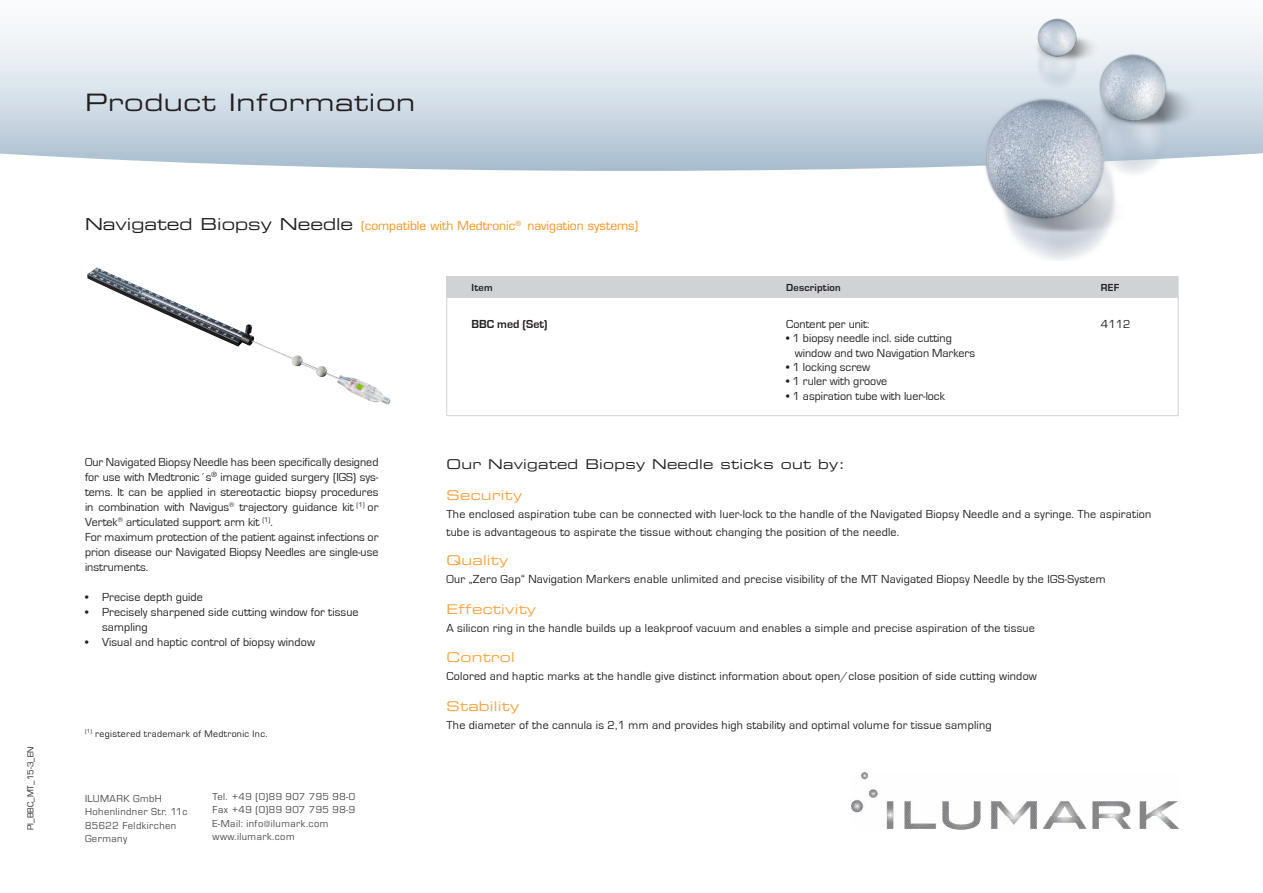
<style>
.page{position:relative;width:1263px;height:893px;background:#fff}
.page>*{position:absolute;margin:0;border:0;box-sizing:border-box;transform-origin:0 0}
.t1{font:24px "Eurostile Extended Two";letter-spacing:.025em;color:#231f20}
.t2{font:13.5px "Eurostile Extended Two";letter-spacing:.02em;color:#f9a23e}
.t3{font:13.5px "Eurostile Extended Two";letter-spacing:.02em;color:#231f20}
.t4{font:12px/15px "Eurostile";letter-spacing:.01em;color:#231f20}
.t5{font:12px "Eurostile";color:#f7931d}
.t6{font:700 12px "Eurostile";color:#231f20}
.t7{font:10.5px/13.5px "Eurostile T";letter-spacing:.04em;color:#4b4c4d}
.t8{font:700 10.5px "Eurostile";letter-spacing:.02em;color:#231f20}
.t9{font:9.75px "Eurostile";letter-spacing:.04em;color:#231f20}
.t10{font:9px "Eurostile";color:#231f20}
.s1{font-family:"Eurostile Extended Two";font-size:16.5px;color:#231f20}
</style>
<div class="page">
<svg style="left:0;top:25px;width:1263px;height:146px"></svg>
<img style="left:851px;top:772px;width:328px;height:58px">
<img style="left:948px;top:18px;width:276px;height:243px">
<div style="left:447px;top:277px;width:731px;height:21px;background:#d1d2d4"></div>
<div style="left:446px;top:276px;width:732px;height:140px;border:1px solid #d1d2d4"></div>
<img style="left:87px;top:267px;width:304px;height:138px">
<p class="t10" style="left:26px;top:830px;width:85px;rotate:-90deg">PI_BBC_MT_15-3_EN</p>
<h1 class="t1" style="left:85px;top:86px;width:332px">Product Information</h1>
<p class="t5" style="left:85px;top:219px;width:555px"><span class="s1">Navigated Biopsy Needle</span> (compatible with Medtronic<sup>®</sup> navigation systems)</p>
<p class="t4" style="left:85px;top:455px;width:295px">Our Navigated Biopsy Needle has been specifically designed for use with Medtronic´s<sup>®</sup> image guided surgery (IGS) sys&shy;tems. It can be applied in stereotactic biopsy procedures in combination with Navigus<sup>®</sup> trajectory guidance kit <sup>(1)</sup> or Vertek<sup>®</sup> articulated support arm kit <sup>(1)</sup>.<br>For maximum protection of the patient against infections or prion disease our Navigated Biopsy Needles are single-use instruments.</p>
<p class="t4" style="left:85px;top:590px;width:119px">• Precise depth guide</p>
<p class="t4" style="left:102px;top:605px;width:258px;text-indent:-17px">• Precisely sharpened side cutting window for tissue sampling</p>
<p class="t4" style="left:85px;top:635px;width:232px">• Visual and haptic control of biopsy window</p>
<p class="t9" style="left:85px;top:729px;width:184px"><sup>(1)</sup> registered trademark of Medtronic Inc.</p>
<p class="t7" style="left:85px;top:791px;width:104px">ILUMARK GmbH<br>Hohenlindner Str. 11c<br>85622 Feldkirchen<br>Germany</p>
<p class="t7" style="left:213px;top:789px;width:144px">Tel. +49 (0)89 907 795 98-0<br>Fax +49 (0)89 907 795 98-9<br>E-Mail: info@ilumark.com www.ilumark.com</p>
<p class="t8" style="left:472px;top:282px;width:23px">Item</p>
<p class="t8" style="left:786px;top:282px;width:56px">Description</p>
<p class="t8" style="left:1101px;top:282px;width:20px">REF</p>
<p class="t6" style="left:472px;top:318px;width:78px">BBC med (Set)</p>
<p class="t4" style="left:786px;top:317px;width:85px">Content per unit:</p>
<p class="t4" style="left:1101px;top:317px;width:31px">4112</p>
<p class="t4" style="left:795px;top:331px;width:182px;line-height:14.4px;text-indent:-9px">• 1 biopsy needle incl. side cutting window and two Navigation Markers</p>
<p class="t4" style="left:786px;top:360px;width:85px">• 1 locking screw</p>
<p class="t4" style="left:786px;top:374px;width:102px">• 1 ruler with groove</p>
<p class="t4" style="left:786px;top:389px;width:160px">• 1 aspiration tube with luer-lock</p>
<p class="t3" style="left:446px;top:455px;width:400px">Our Navigated Biopsy Needle sticks out by:</p>
<p class="t2" style="left:446px;top:485px;width:77px">Security</p>
<p class="t4" style="left:446px;top:505px;width:706px;line-height:18px">The enclosed aspiration tube can be connected with luer-lock to the handle of the Navigated Biopsy Needle and a syringe. The aspiration tube is advantageous to aspirate the tissue without changing the position of the needle.</p>
<p class="t2" style="left:446px;top:551px;width:63px">Quality</p>
<p class="t4" style="left:446px;top:572px;width:661px">Our „Zero Gap“ Navigation Markers enable unlimited and precise visibility of the MT Navigated Biopsy Needle by the IGS-System</p>
<p class="t2" style="left:446px;top:599px;width:91px">Effectivity</p>
<p class="t4" style="left:446px;top:620px;width:590px">A silicon ring in the handle builds up a leakproof vacuum and enables a simple and precise aspiration of the tissue</p>
<p class="t2" style="left:446px;top:648px;width:70px">Control</p>
<p class="t4" style="left:446px;top:669px;width:592px">Colored and haptic marks at the handle give distinct information about open/close position of side cutting window</p>
<p class="t2" style="left:446px;top:697px;width:74px">Stability</p>
<p class="t4" style="left:446px;top:718px;width:547px">The diameter of the cannula is 2,1 mm and provides high stability and optimal volume for tissue sampling</p>
</div>
